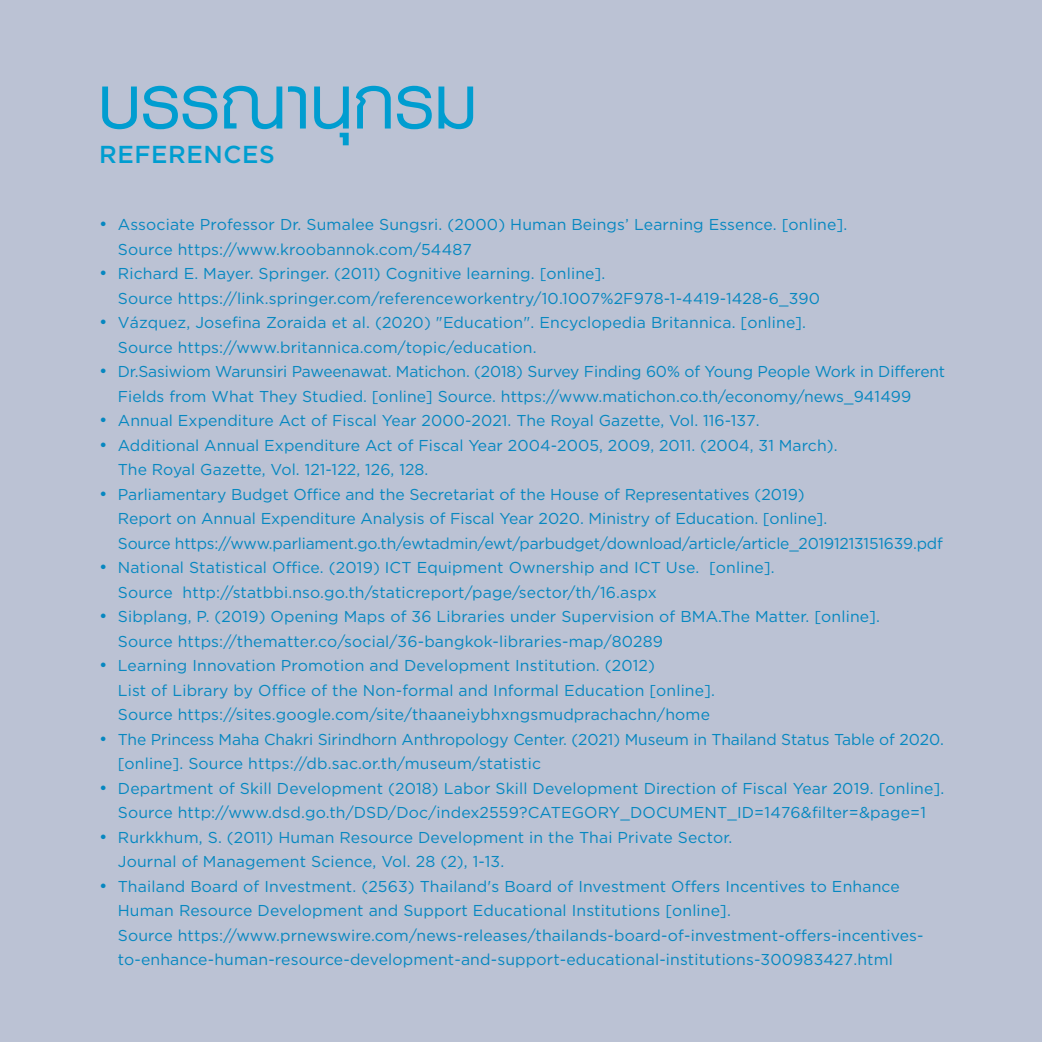
<style>
.page{position:relative;width:1042px;height:1042px;background:#bbc2d4}
.page>*{position:absolute;margin:0;border:0;box-sizing:border-box;transform-origin:0 0}
.t1{font:700 105px "PSL Kanda Pro";letter-spacing:.02em;color:#009dd0}
.t2{font:500 24.5px "Gotham";letter-spacing:.025em;color:#009dd0}
.t3{font:15.75px/24.5px "Gotham";letter-spacing:.01em;color:#0687c0}
.t4{font:15.75px/24.5px "Gotham";letter-spacing:-.01em;color:#0687c0}
.s1{font-size:17.5px}
</style>
<div class="page">
<h1 class="t1" style="left:99px;top:46px;width:379px">บรรณานุกรม</h1>
<h2 class="t2" style="left:99px;top:141px;width:177px">REFERENCES</h2>
<p class="t3" style="left:118px;top:212px;width:731px;text-indent:-19px"><span class="s1">•</span> Associate Professor Dr. Sumalee Sungsri. (2000) Human Beings’ Learning Essence. [online].<br>Source https://www.kroobannok.com/54487</p>
<p class="t3" style="left:118px;top:261px;width:704px;text-indent:-19px"><span class="s1">•</span> Richard E. Mayer. Springer. (2011) Cognitive learning. [online].<br>Source https://link.springer.com/reference workentry/10.1007%2F978-1-4419-1428-6_390</p>
<p class="t3" style="left:118px;top:310px;width:690px;text-indent:-19px"><span class="s1">•</span> Vázquez, Josefina Zoraida et al. (2020) "Education". Encyclopedia Britannica. [online].<br>Source https://www.britannica.com/topic/education.</p>
<p class="t4" style="left:118px;top:359px;width:829px;text-indent:-19px"><span class="s1">•</span> Dr.Sasiwiom Warunsiri Paweenawat. Matichon. (2018) Survey Finding 60% of Young People Work in Different<br>Fields from What They Studied. [online] Source. https://www.matichon.co.th/economy/news_941499</p>
<p class="t3" style="left:99px;top:408px;width:662px"><span class="s1">•</span> Annual Expenditure Act of Fiscal Year 2000-2021. The Royal Gazette, Vol. 116-137.</p>
<p class="t3" style="left:118px;top:433px;width:721px;text-indent:-19px"><span class="s1">•</span> Additional Annual Expenditure Act of Fiscal Year 2004-2005, 2009, 2011. (2004, 31 March).<br>The Royal Gazette, Vol. 121-122, 126, 128.</p>
<p class="t3" style="left:118px;top:482px;width:826px;text-indent:-19px"><span class="s1">•</span> Parliamentary Budget Office and the Secretariat of the House of Representatives (2019)<br>Report on Annual Expenditure Analysis of Fiscal Year 2020. Ministry of Education. [online].<br>Source https://www.parliament.go.th/ewtadmin/ewt/parbudget/download/article/article_20191213151639.pdf</p>
<p class="t3" style="left:118px;top:555px;width:658px;text-indent:-19px"><span class="s1">•</span> National Statistical Office. (2019) ICT Equipment Ownership and ICT Use. [online].<br>Source http://statbbi.nso.go.th/staticreport/page/sector/th/16.aspx</p>
<p class="t3" style="left:118px;top:604px;width:763px;text-indent:-19px"><span class="s1">•</span> Sibplang, P. (2019) Opening Maps of 36 Libraries under Supervision of BMA.The Matter. [online].<br>Source https://thematter.co/social/36-bangkok-libraries-map/80289</p>
<p class="t3" style="left:118px;top:653px;width:598px;text-indent:-19px"><span class="s1">•</span> Learning Innovation Promotion and Development Institution. (2012)<br>List of Library by Office of the Non-formal and Informal Education [online].<br>Source https://sites.google.com/site/thaaneiybhxngsmudprachachn/home</p>
<p class="t3" style="left:118px;top:727px;width:827px;text-indent:-19px"><span class="s1">•</span> The Princess Maha Chakri Sirindhorn Anthropology Center. (2021) Museum in Thailand Status Table of 2020. [online]. Source https://db.sac.or.th/museum/statistic</p>
<p class="t3" style="left:99px;top:776px;width:846px;text-align:center"><span class="s1">•</span> Department of Skill Development (2018) Labor Skill Development Direction of Fiscal Year 2019. [online].<br>Source http://www.dsd.go.th/DSD/Doc/index2559?CATEGORY_DOCUMENT_ID=1476&amp;filter=&amp;page=1</p>
<p class="t3" style="left:118px;top:825px;width:616px;text-indent:-19px"><span class="s1">•</span> Rurkkhum, S. (2011) Human Resource Development in the Thai Private Sector.<br>Journal of Management Science, Vol. 28 (2), 1-13.</p>
<p class="t3" style="left:118px;top:874px;width:807px;text-indent:-19px"><span class="s1">•</span> Thailand Board of Investment. (2563) Thailand's Board of Investment Offers Incentives to Enhance Human Resource Development and Support Educational Institutions [online].<br>Source https://www.prnewswire.com/news-releases/thailands-board-of-investment-offers-incentives&shy;to-enhance-human-resource-development-and-support-educational-institutions-300983427.html</p>
</div>
